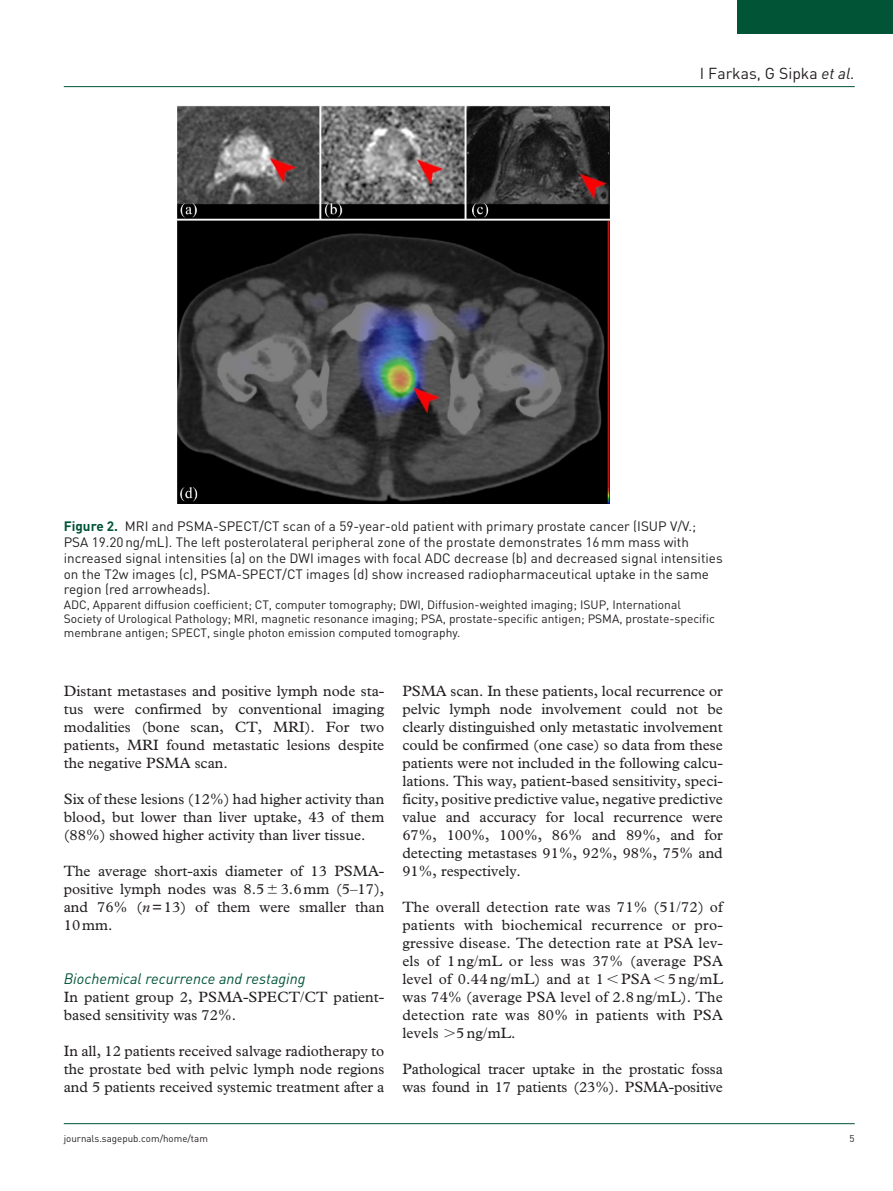
<style>
.page{position:relative;width:893px;height:1191px;background:#fff}
.page>*{position:absolute;margin:0;border:0;box-sizing:border-box;transform-origin:0 0}
.t1{font:15.75px "DIN";color:#231f20}
.t2{font:15px/18px "Plantin Std";color:#231f20;text-align:justify}
.t3{font:italic 15px "DIN";color:#015436}
.t4{font:13.5px/15.8px "DIN";color:#231f20}
.t5{font:12px/14.2px "DIN";color:#231f20}
.t6{font:9.75px "DIN";color:#231f20}
.s1{font-style:italic}
.s2{font-weight:700;color:#015436}
</style>
<div class="page">
<hr style="left:64px;top:86px;width:791px;height:1px;background:#015436">
<hr style="left:64px;top:1123px;width:791px;height:1px;background:#015436">
<div style="left:738px;top:0;width:155px;height:34px;background:#015436"></div>
<img style="left:177px;top:106px;width:432px;height:397px">
<p class="t1" style="left:700px;top:63px;width:156px">I Farkas, G Sipka <span class="s1">et al.</span></p>
<p class="t4" style="left:64px;top:518px;width:660px"><span class="s2">Figure 2.</span> MRI and PSMA-SPECT/CT scan of a 59-year-old patient with primary prostate cancer (ISUP V/V.; PSA 19.20ng/mL). The left posterolateral peripheral zone of the prostate demonstrates 16mm mass with increased signal intensities (a) on the DWI images with focal ADC decrease (b) and decreased signal intensities on the T2w images (c), PSMA-SPECT/CT images (d) show increased radiopharmaceutical uptake in the same region (red arrowheads).</p>
<p class="t5" style="left:64px;top:597px;width:653px">ADC, Apparent diffusion coefficient; CT, computer tomography; DWI, Diffusion-weighted imaging; ISUP, International<br>Society of Urological Pathology; MRI, magnetic resonance imaging; PSA, prostate-specific antigen; PSMA, prostate-specific membrane antigen; SPECT, single photon emission computed tomography.</p>
<p class="t2" style="left:64px;top:682px;width:322px">Distant metastases and positive lymph node sta&shy;tus were confirmed by conventional imaging modalities (bone scan, CT, MRI). For two patients, MRI found metastatic lesions despite the negative PSMA scan.</p>
<p class="t2" style="left:64px;top:790px;width:322px">Six of these lesions (12%) had higher activity than blood, but lower than liver uptake, 43 of them (88%) showed higher activity than liver tissue.</p>
<p class="t2" style="left:64px;top:862px;width:322px">The average short-axis diameter of 13 PSMA&shy;positive lymph nodes was 8.5 3.6mm (5–17), and 76% (<span class="s1">n</span>=13) of them were smaller than 10mm.</p>
<p class="t3" style="left:64px;top:969px;width:243px">Biochemical recurrence and restaging</p>
<p class="t2" style="left:64px;top:988px;width:322px">In patient group 2, PSMA-SPECT/CT patient&shy;based sensitivity was 72%.</p>
<p class="t2" style="left:64px;top:1042px;width:322px">In all, 12 patients received salvage radiotherapy to the prostate bed with pelvic lymph node regions and 5 patients received systemic treatment after a</p>
<p class="t2" style="left:402px;top:682px;width:322px">PSMA scan. In these patients, local recurrence or pelvic lymph node involvement could not be clearly distinguished only metastatic involvement could be confirmed (one case) so data from these patients were not included in the following calcu&shy;lations. This way, patient-based sensitivity, speci&shy;ficity, positive predictive value, negative predictive value and accuracy for local recurrence were 67%, 100%, 100%, 86% and 89%, and for detecting metastases 91%, 92%, 98%, 75% and 91%, respectively.</p>
<p class="t2" style="left:402px;top:898px;width:322px">The overall detection rate was 71% (51/72) of patients with biochemical recurrence or pro&shy;gressive disease. The detection rate at PSA lev&shy;els of 1 ng/mL or less was 37% (average PSA level of 0.44 ng/mL) and at 1 PSA 5 ng/mL was 74% (average PSA level of 2.8 ng/mL). The detection rate was 80% in patients with PSA levels 5 ng/mL.</p>
<p class="t2" style="left:402px;top:1060px;width:322px">Pathological tracer uptake in the prostatic fossa was found in 17 patients (23%). PSMA-positive</p>
<p class="t6" style="left:64px;top:1132px;width:146px">journals.sagepub.com/home/tam</p>
<p class="t6" style="left:850px;top:1132px;width:7px">5</p>
</div>
